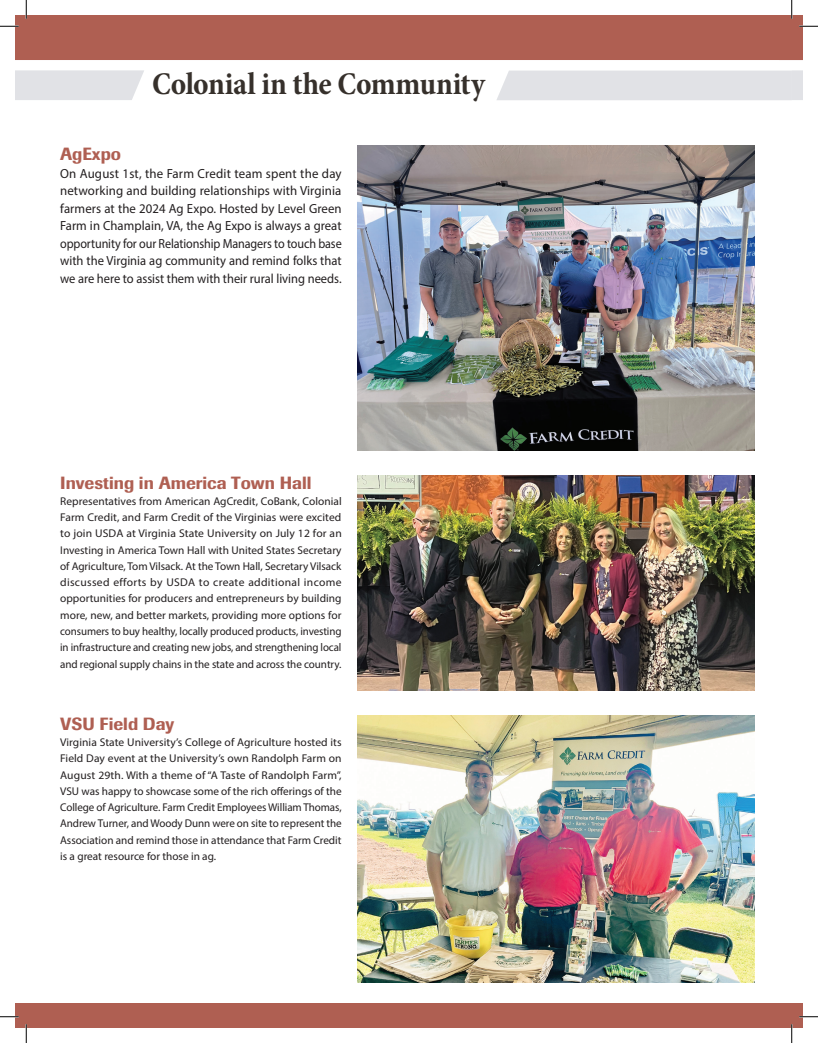
<style>
.page{position:relative;width:818px;height:1043px;background:#fff}
.page>*{position:absolute;margin:0;border:0;box-sizing:border-box;transform-origin:0 0}
.t1{font:700 condensed 31.88px "Minion Pro";letter-spacing:-.005em;color:#36302b}
.t2{font:500 17.5px "Imago";color:#af5f52}
.t3{font:13.25px/17.5px "Myriad Pro";color:#231f20;text-align:justify}
.t4{font:11.25px/16.2px "Myriad Pro";letter-spacing:-.005em;color:#231f20;text-align:justify}
</style>
<div class="page">
<div style="left:15px;top:15px;width:764px;height:45px;background:#af5f52"></div>
<div style="left:15px;top:1003px;width:787px;height:25px;background:#af5f52"></div>
<svg style="left:15px;top:70px;width:129px;height:30px"></svg>
<div style="left:497px;top:70px;width:305px;height:30px;background:#e1e2e6"></div>
<img style="left:357px;top:146px;width:397px;height:304px">
<img style="left:357px;top:715px;width:397px;height:267px">
<img style="left:357px;top:476px;width:397px;height:214px">
<svg style="left:0;top:25px;width:19px;height:2px"></svg>
<svg style="left:0;top:1016px;width:19px;height:1px"></svg>
<svg style="left:799px;top:1015px;width:19px;height:2px"></svg>
<svg style="left:25px;top:0;width:2px;height:19px"></svg>
<svg style="left:25px;top:1024px;width:2px;height:18px"></svg>
<svg style="left:779px;top:0;width:39px;height:60px"></svg>
<svg style="left:791px;top:1024px;width:1px;height:18px"></svg>
<h1 class="t1" style="left:152px;top:61px;width:334px">Colonial in the Community</h1>
<h2 class="t2" style="left:60px;top:143px;width:62px">AgExpo</h2>
<p class="t3" style="left:60px;top:164px;width:283px">On August 1st, the Farm Credit team spent the day networking and building relationships with Virginia farmers at the 2024 Ag Expo. Hosted by Level Green Farm in Champlain, VA, the Ag Expo is always a great opportunity for our Relationship Managers to touch base with the Virginia ag community and remind folks that we are here to assist them with their rural living needs.</p>
<h2 class="t2" style="left:60px;top:472px;width:253px">Investing in America Town Hall</h2>
<p class="t4" style="left:60px;top:493px;width:283px">Representatives from American AgCredit, CoBank, Colonial Farm Credit, and Farm Credit of the Virginias were excited to join USDA at Virginia State University on July 12 for an Investing in America Town Hall with United States Secretary of Agriculture, Tom Vilsack. At the Town Hall, Secretary Vilsack discussed efforts by USDA to create additional income opportunities for producers and entrepreneurs by building more, new, and better markets, providing more options for consumers to buy healthy, locally produced products, investing in infrastructure and creating new jobs, and strengthening local and regional supply chains in the state and across the country.</p>
<h2 class="t2" style="left:60px;top:713px;width:116px">VSU Field Day</h2>
<p class="t4" style="left:60px;top:734px;width:283px">Virginia State University’s College of Agriculture hosted its Field Day event at the University’s own Randolph Farm on August 29th. With a theme of “A Taste of Randolph Farm”, VSU was happy to showcase some of the rich offerings of the College of Agriculture. Farm Credit Employees William Thomas, Andrew Turner, and Woody Dunn were on site to represent the Association and remind those in attendance that Farm Credit is a great resource for those in ag.</p>
</div>
